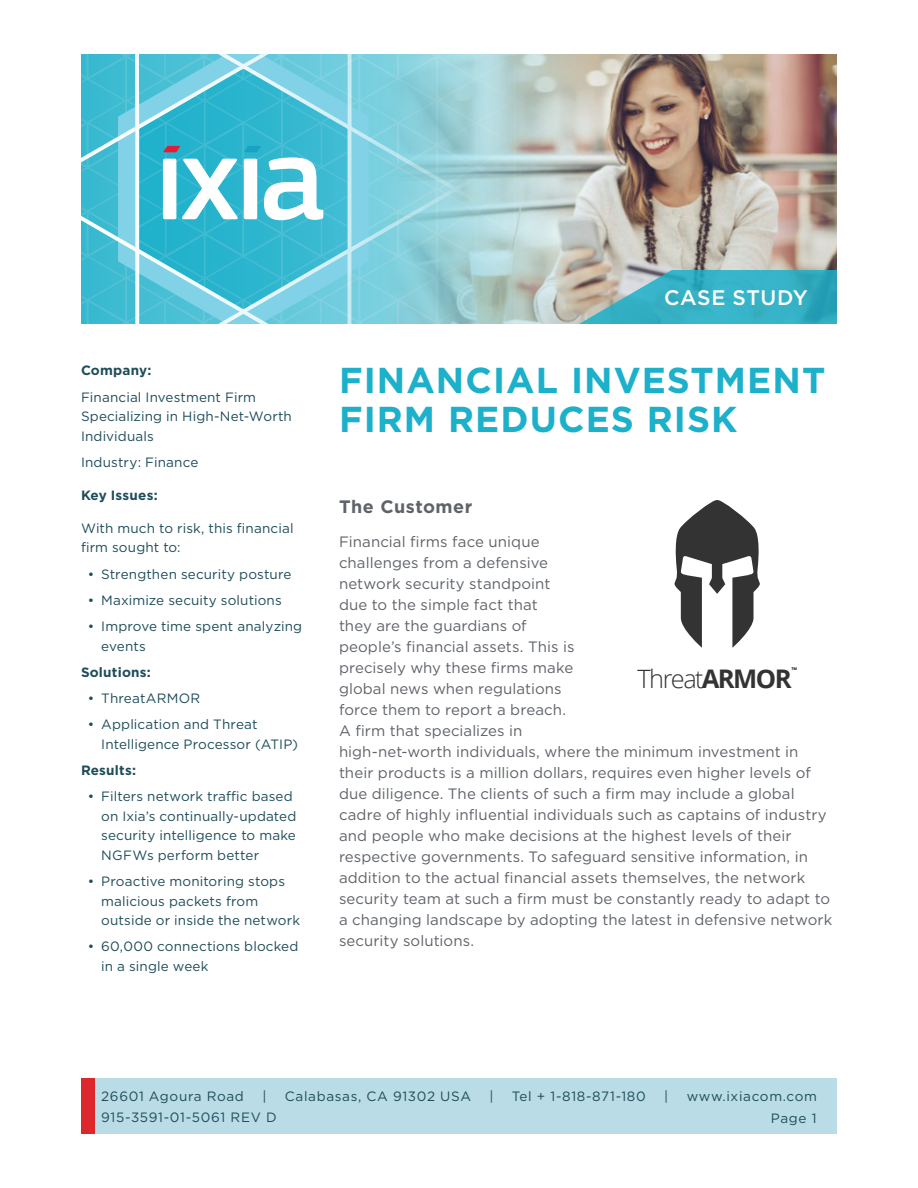
<style>
.page{position:relative;width:918px;height:1188px;background:#fff}
.page>*{position:absolute;margin:0;border:0;box-sizing:border-box;transform-origin:0 0}
.Case_Study_Title{font:700 36px/39px "Gotham";letter-spacing:.03em;color:#1cb0ca}
.t1{font:300 25.35px "Open Sans";letter-spacing:-.06em;color:#333}
.t2{font:500 21px "Gotham";letter-spacing:.03em;color:#fff}
.Header_2{font:700 18px "Gotham";letter-spacing:.03em;color:#5f6369}
.Body{font:15px/21px "Gotham";letter-spacing:.005em;color:#5f6369}
.Side_Bar_Text{font:13.5px/19.5px "Gotham";letter-spacing:.01em;color:#1e4c5a}
.Footer_Website{font:13.5px "Gotham";letter-spacing:.05em;color:#1e4c5a}
.Side_Bar_Header{font:700 13.5px "Gotham";letter-spacing:.015em;color:#1e4c5a}
.Doc_Number{font:13.5px "Gotham";letter-spacing:.05em;color:#1e4c5a}
.Side_Bar_Text-2{font:700 13.5px "Gotham";letter-spacing:.015em;color:#1e4c5a}
.Date__Page_Number{font:13.5px "Gotham";color:#1e4c5a}
.t3{font:700 3.75px "Open Sans";color:#000}
.s1{font-weight:700;font-size:25.65px}
</style>
<div class="page">
<img style="left:565px;top:54px;width:14px;height:270px">
<svg style="left:81px;top:54px;width:484px;height:270px;background:#7acad7"></svg>
<img style="left:579px;top:54px;width:258px;height:270px">
<div style="left:81px;top:1079px;width:756px;height:55px;background:#b9dce6"></div>
<div style="left:81px;top:1079px;width:13px;height:55px;background:#dc272d"></div>
<svg style="left:674px;top:500px;width:86px;height:148px"></svg>
<p class="Side_Bar_Header" style="left:81px;top:362px;width:72px">Company:</p>
<p class="Side_Bar_Text" style="left:81px;top:387px;width:212px">Financial Investment Firm<br>Specializing in High-Net-Worth<br>Individuals</p>
<p class="Side_Bar_Text" style="left:81px;top:452px;width:119px">Industry: Finance</p>
<p class="Side_Bar_Text-2" style="left:81px;top:486px;width:78px">Key Issues:</p>
<p class="Side_Bar_Text" style="left:81px;top:518px;width:214px">With much to risk, this financial firm sought to:</p>
<p class="Side_Bar_Text" style="left:88px;top:564px;width:205px">• Strengthen security posture</p>
<p class="Side_Bar_Text" style="left:88px;top:590px;width:196px">• Maximize secuity solutions</p>
<p class="Side_Bar_Text" style="left:101px;top:616px;width:202px;text-indent:-14px">• Improve time spent analyzing events</p>
<p class="Side_Bar_Header" style="left:81px;top:663px;width:71px">Solutions:</p>
<p class="Side_Bar_Text" style="left:88px;top:688px;width:114px">• ThreatARMOR</p>
<p class="Side_Bar_Text" style="left:101px;top:714px;width:198px;text-indent:-14px">• Application and Threat<br>Intelligence Processor (ATIP)</p>
<p class="Side_Bar_Header" style="left:81px;top:761px;width:57px">Results:</p>
<p class="Side_Bar_Text" style="left:101px;top:786px;width:197px;text-indent:-14px">• Filters network traffic based on Ixia’s continually-updated security intelligence to make<br>NGFWs perform better</p>
<p class="Side_Bar_Text" style="left:101px;top:871px;width:200px;text-indent:-14px">• Proactive monitoring stops malicious packets from outside or inside the network</p>
<p class="Side_Bar_Text" style="left:101px;top:936px;width:199px;text-indent:-14px">• 60,000 connections blocked in a single week</p>
<h3 class="t2" style="left:664px;top:284px;width:145px">CASE STUDY</h3>
<p class="Case_Study_Title" style="left:339px;top:361px;width:488px">FINANCIAL INVESTMENT<br>FIRM REDUCES RISK</p>
<p class="Header_2" style="left:339px;top:495px;width:135px">The Customer</p>
<p class="Body" style="left:339px;top:531px;width:495px">Financial firms face unique<br>challenges from a defensive<br>network security standpoint<br>due to the simple fact that<br>they are the guardians of<br>people’s financial assets. This is<br>precisely why these firms make<br>global news when regulations<br>force them to report a breach.<br>A firm that specializes in<br>high-net-worth individuals, where the minimum investment in their products is a million dollars, requires even higher levels of due diligence. The clients of such a firm may include a global cadre of highly influential individuals such as captains of industry and people who make decisions at the highest levels of their respective governments. To safeguard sensitive information, in addition to the actual financial assets themselves, the network security team at such a firm must be constantly ready to adapt to a changing landscape by adopting the latest in defensive network security solutions.</p>
<p class="t1" style="left:638px;top:661px;width:156px">Threat<span class="s1">ARMOR</span></p>
<p class="t3" style="left:792px;top:666px;width:7px">TM</p>
<p class="Footer_Website" style="left:101px;top:1087px;width:144px">26601 Agoura Road</p>
<p class="Footer_Website" style="left:262px;top:1087px;width:6px">|</p>
<p class="Footer_Website" style="left:285px;top:1087px;width:188px">Calabasas, CA 91302 USA</p>
<p class="Footer_Website" style="left:489px;top:1087px;width:6px">|</p>
<p class="Footer_Website" style="left:512px;top:1087px;width:135px">Tel + 1-818-871-180</p>
<p class="Footer_Website" style="left:664px;top:1087px;width:6px">|</p>
<p class="Footer_Website" style="left:687px;top:1087px;width:132px">www.ixiacom.com</p>
<p class="Doc_Number" style="left:101px;top:1109px;width:177px">915-3591-01-5061 REV D</p>
<p class="Date__Page_Number" style="left:771px;top:1110px;width:47px">Page 1</p>
</div>
